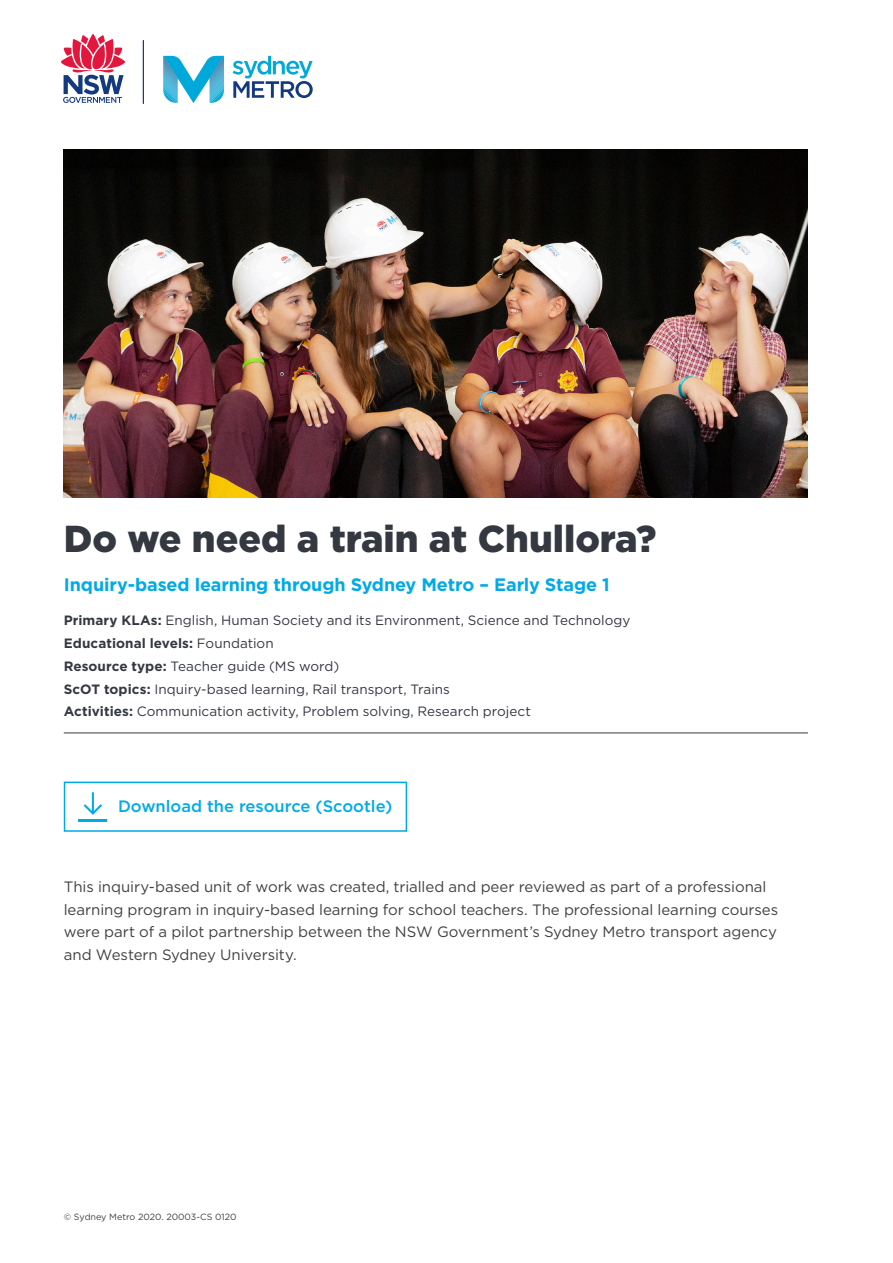
<style>
.page{position:relative;width:893px;height:1263px;background:#fff}
.page>*{position:absolute;margin:0;border:0;box-sizing:border-box;transform-origin:0 0}
.t1{font:900 37.5px "Gotham";color:#343841}
.t2{font:700 18px "Gotham";letter-spacing:-.005em;color:#00aae7}
.t3{font:500 16.5px "Gotham";color:#00aae7}
.t4{font:15px/22.5px "Gotham";letter-spacing:-.005em;color:#414142}
.t5{font:13.5px/23px "Gotham";color:#343841}
.t6{font:9px "Gotham";color:#414142}
.s1{font-weight:700}
</style>
<div class="page">
<svg style="left:233px;top:56px;width:80px;height:42px"></svg>
<svg style="left:163px;top:56px;width:61px;height:47px"></svg>
<hr style="left:143px;top:40px;width:1px;height:64px;background:#133980">
<svg style="left:61px;top:34px;width:64px;height:69px"></svg>
<img style="left:64px;top:150px;width:744px;height:347px">
<hr style="left:64px;top:732px;width:744px;height:1px;background:#343841">
<hr style="left:79px;top:819px;width:28px;height:2px;background:#00aae7">
<svg style="left:84px;top:792px;width:18px;height:23px"></svg>
<div style="left:64px;top:782px;width:343px;height:50px;border:2px solid #00aae7"></div>
<h1 class="t1" style="left:64px;top:513px;width:594px">Do we need a train at Chullora?</h1>
<p class="t2" style="left:64px;top:573px;width:548px">Inquiry-based learning through Sydney Metro – Early Stage 1</p>
<p class="t5" style="left:64px;top:608px;width:568px"><span class="s1">Primary KLAs:</span> English, Human Society and its Environment, Science and Technology <span class="s1">Educational levels:</span> Foundation<br><span class="s1">Resource type:</span> Teacher guide (MS word)<br><span class="s1">ScOT topics:</span> Inquiry-based learning, Rail transport, Trains<br><span class="s1">Activities:</span> Communication activity, Problem solving, Research project</p>
<p class="t3" style="left:118px;top:795px;width:276px">Download the resource (Scootle)</p>
<p class="t4" style="left:64px;top:875px;width:716px">This inquiry-based unit of work was created, trialled and peer reviewed as part of a professional learning program in inquiry-based learning for school teachers. The professional learning courses were part of a pilot partnership between the NSW Government’s Sydney Metro transport agency and Western Sydney University.</p>
<p class="t6" style="left:64px;top:1211px;width:174px">© Sydney Metro 2020. 20003-CS 0120</p>
</div>
